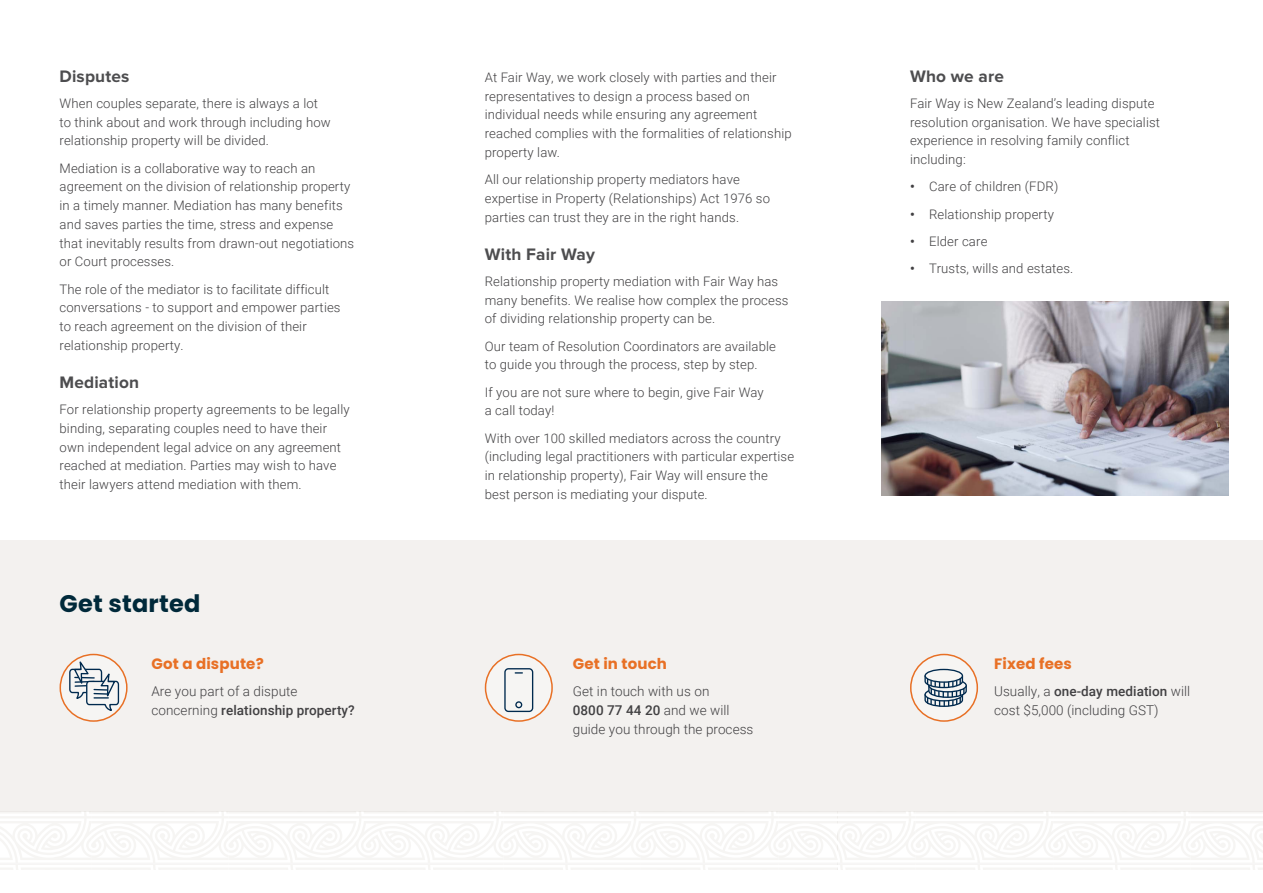
<style>
.page{position:relative;width:1263px;height:893px;background:#fff}
.page>*{position:absolute;margin:0;border:0;box-sizing:border-box;transform-origin:0 0}
.t1{font:700 24px "Poppins";letter-spacing:.01em;color:#00293a}
.t2{font:700 17.25px "Proxima Nova";letter-spacing:.01em;color:#4d4d4f}
.t3{font:700 15px "Poppins";letter-spacing:.01em;color:#e87025}
.t4{font:300 13.5px/18.8px "Roboto";letter-spacing:.005em;color:#414042}
.t5{font:300 13.2px/18.8px "Roboto";letter-spacing:.01em;color:#414042}
.s1{font-weight:500}
.s2{font-weight:700}
</style>
<div class="page">
<div style="left:0;top:540px;width:1263px;height:271px;background:#f3f1ef"></div>
<div style="left:0;top:811px;width:838px;height:59px;background:#fafaf9"></div>
<div style="left:838px;top:811px;width:425px;height:59px;background:#fafaf9"></div>
<svg style="left:60px;top:654px;width:67px;height:67px"></svg>
<div style="left:60px;top:654px;width:68px;height:68px;border:2px solid #e87025;border-radius:50%"></div>
<svg style="left:68px;top:660px;width:52px;height:52px"></svg>
<div style="left:911px;top:654px;width:66px;height:67px;background:#f6f5f3;border-radius:50%"></div>
<div style="left:910px;top:654px;width:68px;height:68px;border:2px solid #e87025;border-radius:50%"></div>
<svg style="left:925px;top:669px;width:37px;height:13px"></svg>
<div style="left:924px;top:669px;width:39px;height:14px;border:1px solid #002a4e;border-radius:50%"></div>
<svg style="left:924px;top:675px;width:43px;height:32px"></svg>
<div style="left:485px;top:654px;width:67px;height:67px;background:#f6f5f3;border-radius:50%"></div>
<div style="left:485px;top:654px;width:68px;height:68px;border:2px solid #e87025;border-radius:50%"></div>
<div style="left:504px;top:668px;width:29px;height:44px;border:1px solid #002a4e;border-radius:3px"></div>
<div style="left:515px;top:701px;width:7px;height:7px;border:1px solid #002a4e;border-radius:50%"></div>
<svg style="left:515px;top:672px;width:7px;height:2px"></svg>
<img style="left:882px;top:302px;width:347px;height:193px">
<h2 class="t2" style="left:60px;top:66px;width:71px">Disputes</h2>
<p class="t5" style="left:60px;top:93px;width:273px">When couples separate, there is always a lot to think about and work through including how relationship property will be divided.</p>
<p class="t5" style="left:60px;top:158px;width:296px">Mediation is a collaborative way to reach an agreement on the division of relationship property in a timely manner. Mediation has many benefits and saves parties the time, stress and expense that inevitably results from drawn-out negotiations or Court processes.</p>
<p class="t5" style="left:60px;top:279px;width:283px">The role of the mediator is to facilitate difficult conversations - to support and empower parties to reach agreement on the division of their relationship property.</p>
<h2 class="t2" style="left:60px;top:372px;width:81px">Mediation</h2>
<p class="t5" style="left:60px;top:400px;width:292px">For relationship property agreements to be legally binding, separating couples need to have their own independent legal advice on any agreement reached at mediation. Parties may wish to have their lawyers attend mediation with them.</p>
<h1 class="t1" style="left:60px;top:590px;width:142px">Get started</h1>
<p class="t3" style="left:151px;top:655px;width:114px">Got a dispute?</p>
<p class="t4" style="left:151px;top:681px;width:205px">Are you part of a dispute concerning <span class="s1">relationship property?</span></p>
<p class="t5" style="left:485px;top:67px;width:308px">At Fair Way, we work closely with parties and their representatives to design a process based on individual needs while ensuring any agreement reached complies with the formalities of relationship property law.</p>
<p class="t5" style="left:485px;top:169px;width:287px">All our relationship property mediators have expertise in Property (Relationships) Act 1976 so parties can trust they are in the right hands.</p>
<h2 class="t2" style="left:485px;top:244px;width:112px">With Fair Way</h2>
<p class="t5" style="left:485px;top:271px;width:305px">Relationship property mediation with Fair Way has many benefits. We realise how complex the process of dividing relationship property can be.</p>
<p class="t5" style="left:485px;top:336px;width:293px">Our team of Resolution Coordinators are available to guide you through the process, step by step.</p>
<p class="t5" style="left:485px;top:382px;width:281px">If you are not sure where to begin, give Fair Way a call today!</p>
<p class="t5" style="left:485px;top:428px;width:311px">With over 100 skilled mediators across the country (including legal practitioners with particular expertise in relationship property), Fair Way will ensure the best person is mediating your dispute.</p>
<p class="t3" style="left:573px;top:655px;width:96px">Get in touch</p>
<p class="t4" style="left:573px;top:681px;width:182px">Get in touch with us on<br><span class="s1">0800 77 44 20</span> and we will guide you through the process</p>
<h2 class="t2" style="left:910px;top:66px;width:96px">Who we are</h2>
<p class="t5" style="left:910px;top:93px;width:252px">Fair Way is New Zealand’s leading dispute resolution organisation. We have specialist experience in resolving family conflict including:</p>
<p class="t5" style="left:910px;top:177px;width:150px"><span class="s2">•</span> Care of children (FDR)</p>
<p class="t5" style="left:910px;top:204px;width:145px"><span class="s2">•</span> Relationship property</p>
<p class="t5" style="left:910px;top:231px;width:79px"><span class="s2">•</span> Elder care</p>
<p class="t5" style="left:910px;top:259px;width:165px"><span class="s2">•</span> Trusts, wills and estates.</p>
<p class="t3" style="left:994px;top:655px;width:79px">Fixed fees</p>
<p class="t4" style="left:994px;top:681px;width:198px">Usually, a <span class="s1">one-day mediation</span> will cost $5,000 (including GST)</p>
</div>
